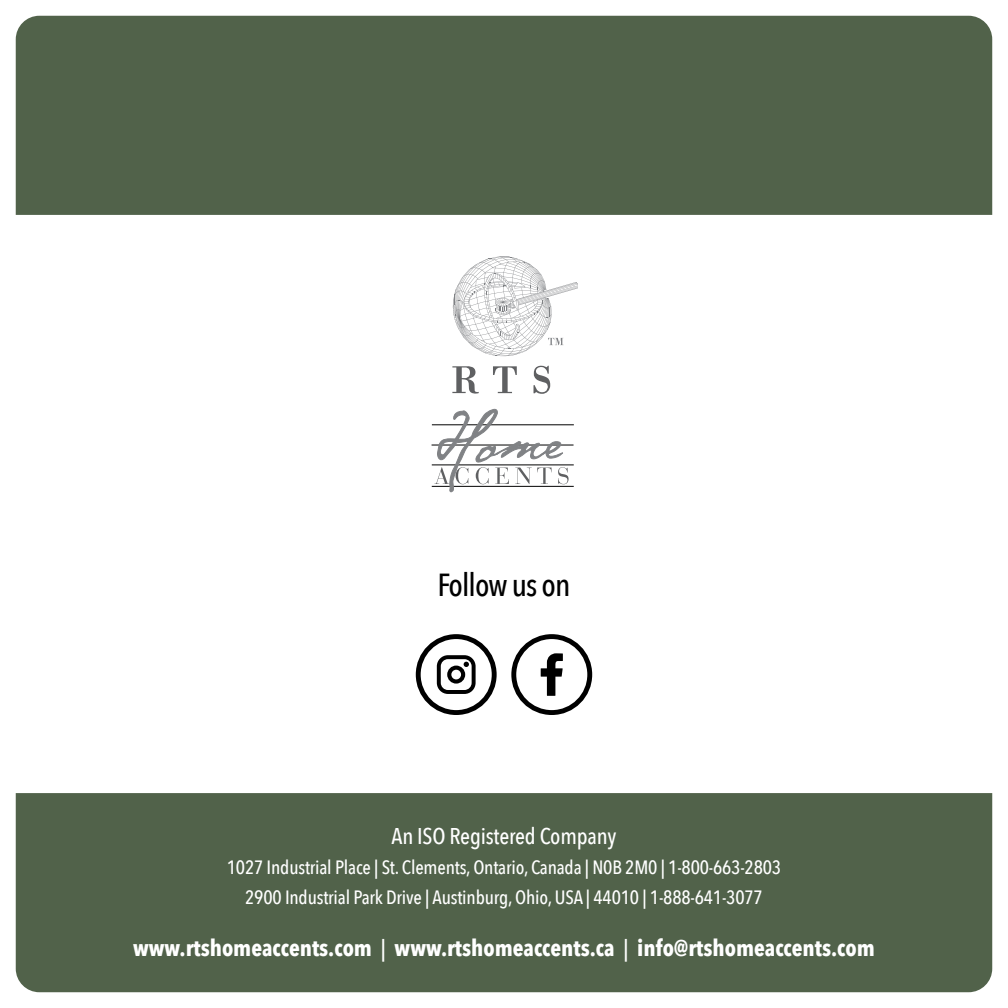
<style>
.page{position:relative;width:1008px;height:1008px;background:#fff}
.page>*{position:absolute;margin:0;border:0;box-sizing:border-box;transform-origin:0 0}
.t1{font:500 31.85px "Avenir Next Condensed";letter-spacing:-.03em;color:#000}
.t2{font:700 22.75px "Avenir Next Condensed";color:#fff}
.t3{font:500 22.75px "Avenir Next Condensed";letter-spacing:-.01em;color:#fff}
.t4{font:500 19.25px/29.8px "Avenir Next Condensed";letter-spacing:-.01em;color:#fff;text-align:center}
.s1{font-weight:500}
</style>
<div class="page">
<div style="left:16px;top:16px;width:976px;height:199px;background:#51624a"></div>
<div style="left:16px;top:793px;width:976px;height:199px;background:#51624a"></div>
<hr style="left:432px;top:486px;width:142px;height:1px;background:#000">
<hr style="left:432px;top:465px;width:142px;height:1px;background:#000">
<hr style="left:432px;top:445px;width:142px;height:1px;background:#000">
<hr style="left:432px;top:425px;width:142px;height:1px;background:#000">
<svg style="left:453px;top:256px;width:125px;height:101px"></svg>
<svg style="left:434px;top:409px;width:135px;height:83px"></svg>
<svg style="left:452px;top:366px;width:27px;height:28px"></svg>
<svg style="left:534px;top:366px;width:16px;height:28px"></svg>
<svg style="left:493px;top:366px;width:24px;height:27px"></svg>
<svg style="left:415px;top:634px;width:178px;height:81px"></svg>
<h1 class="t1" style="left:437px;top:565px;width:135px">Follow us on</h1>
<p class="t3" style="left:392px;top:823px;width:226px">An ISO Registered Company</p>
<p class="t4" style="left:227px;top:852px;width:556px">1027 Industrial Place | St. Clements, Ontario, Canada | N0B 2M0 | 1-800-663-2803<br>2900 Industrial Park Drive | Austinburg, Ohio, USA | 44010 | 1-888-641-3077</p>
<p class="t2" style="left:133px;top:934px;width:743px">www.rtshomeaccents.com <span class="s1">|</span> www.rtshomeaccents.ca <span class="s1">|</span> info@rtshomeaccents.com</p>
</div>
